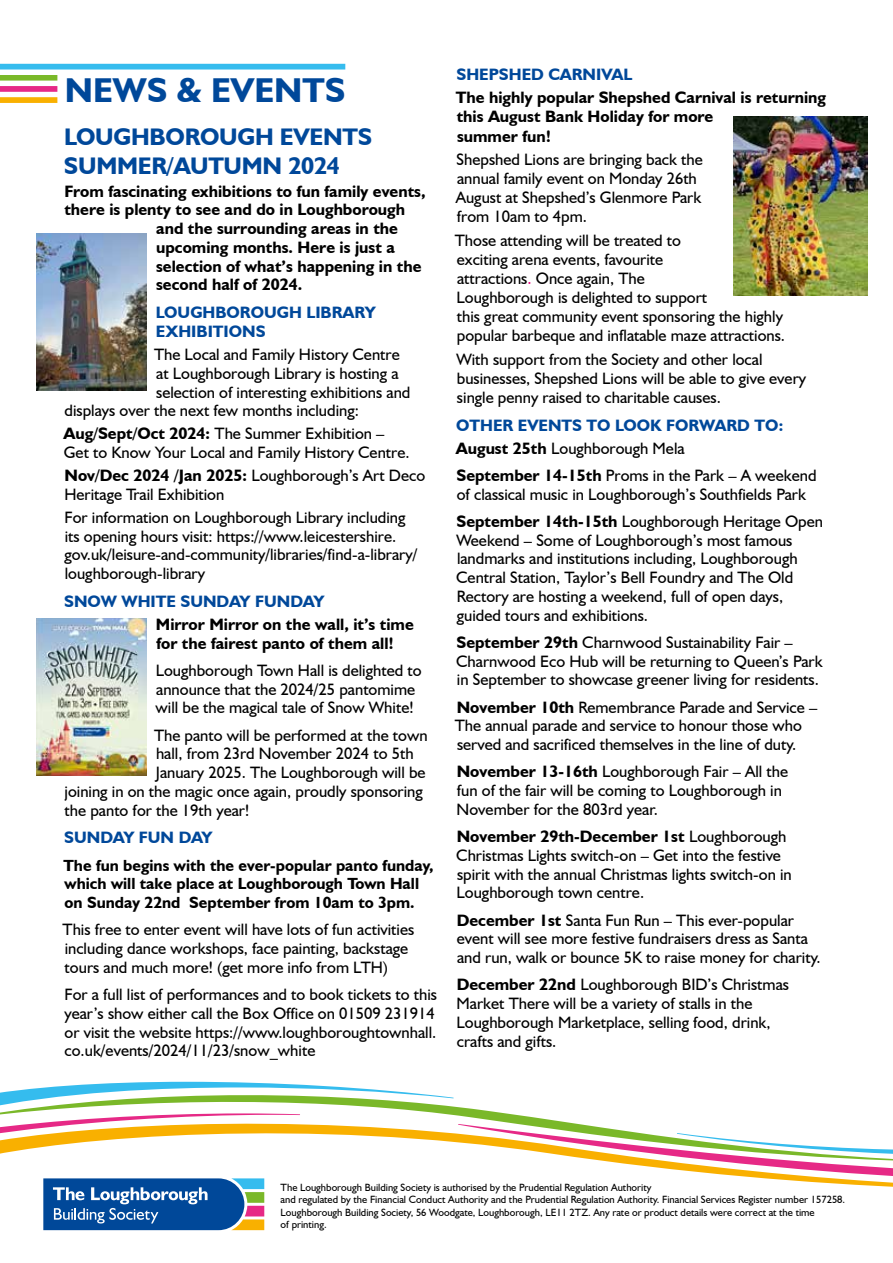
<style>
.page{position:relative;width:893px;height:1263px;background:#fff}
.page>*{position:absolute;margin:0;border:0;box-sizing:border-box;transform-origin:0 0}
.t1{font:700 34.5px "Humanist 521 BT";color:#00489a}
.t2{font:700 24px/28.5px "Humanist 521 BT";letter-spacing:-.01em;color:#00489a}
.t3{font:16.5px/18.8px "Humanist 521 BT";color:#000}
.t4{font:700 16.5px/19px "Humanist 521 BT";color:#000}
.t5{font:700 16.5px/23px "Humanist 521 BT";color:#00489a}
.t6{font:700 16.2px/18.8px "Humanist 521 BT";color:#000}
.t7{font:10.5px/12.6px "Humanist 521 BT";color:#000}
.s1{font-weight:700}
.s2{color:#e6007d}
.s3{color:#000}
.s4{font-weight:400;color:#000}
</style>
<div class="page">
<svg style="left:0;top:1082px;width:893px;height:148px"></svg>
<div style="left:0;top:75px;width:57px;height:6px;background:#7ab929"></div>
<div style="left:0;top:86px;width:57px;height:6px;background:#e62987"></div>
<div style="left:0;top:97px;width:57px;height:6px;background:#f9b000"></div>
<div style="left:0;top:64px;width:345px;height:6px;background:#36bcee"></div>
<img style="left:36px;top:233px;width:111px;height:158px">
<img style="left:36px;top:618px;width:111px;height:158px">
<img style="left:733px;top:117px;width:134px;height:178px">
<h1 class="t1" style="left:65px;top:69px;width:282px">NEWS &amp; EVENTS</h1>
<h2 class="t2" style="left:64px;top:122px;width:310px">LOUGHBOROUGH EVENTS<br>SUMMER/AUTUMN 2024</h2>
<p class="t4" style="left:64px;top:181px;width:363px">From fascinating exhibitions to fun family events,</p>
<p class="t4" style="left:64px;top:200px;width:342px">there is plenty to see and do in Loughborough</p>
<p class="t4" style="left:156px;top:219px;width:243px">and the surrounding areas in the</p>
<p class="t4" style="left:156px;top:237px;width:240px">upcoming months. Here is just a</p>
<p class="t4" style="left:156px;top:256px;width:267px">selection of what’s happening in the</p>
<p class="t4" style="left:156px;top:275px;width:147px">second half of 2024.</p>
<p class="t5" style="left:156px;top:303px;width:222px;line-height:19px">LOUGHBOROUGH LIBRARY<br>EXHIBITIONS</p>
<p class="t3" style="left:154px;top:345px;width:247px">The Local and Family History Centre</p>
<p class="t3" style="left:156px;top:364px;width:244px">at Loughborough Library is hosting a</p>
<p class="t3" style="left:156px;top:382px;width:256px">selection of interesting exhibitions and</p>
<p class="t3" style="left:64px;top:401px;width:296px">displays over the next few months including:</p>
<p class="t3" style="left:64px;top:424px;width:348px"><span class="s1">Aug/Sept/Oct 2024:</span> The Summer Exhibition –<br>Get to Know Your Local and Family History Centre.</p>
<p class="t3" style="left:64px;top:466px;width:362px"><span class="s1">Nov/Dec 2024 /Jan 2025:</span> Loughborough’s Art Deco<br>Heritage Trail Exhibition</p>
<p class="t3" style="left:64px;top:508px;width:355px">For information on Loughborough Library including its opening hours visit: https://www.leicestershire. gov.uk/leisure-and-community/libraries/find-a-library/ loughborough-library</p>
<p class="t5" style="left:64px;top:589px;width:262px">SNOW WHITE SUNDAY FUNDAY</p>
<p class="t4" style="left:156px;top:614px;width:259px">Mirror Mirror on the wall, it’s time for the fairest panto of them all!</p>
<p class="t3" style="left:156px;top:660px;width:267px">Loughborough Town Hall is delighted to announce that the 2024/25 pantomime will be the magical tale of Snow White!</p>
<p class="t3" style="left:154px;top:725px;width:275px">The panto will be performed at the town</p>
<p class="t3" style="left:156px;top:744px;width:259px">hall, from 23rd November 2024 to 5th</p>
<p class="t3" style="left:156px;top:763px;width:271px">January 2025. The Loughborough will be</p>
<p class="t3" style="left:65px;top:781px;width:360px">joining in on the magic once again, proudly sponsoring</p>
<p class="t3" style="left:65px;top:800px;width:186px">the panto for the 19th year!</p>
<p class="t5" style="left:64px;top:826px;width:150px">SUNDAY FUN DAY</p>
<p class="t6" style="left:64px;top:855px;width:371px">The fun begins with the ever-popular panto funday, which will take place at Loughborough Town Hall on Sunday 22nd September from 10am to 3pm.</p>
<p class="t3" style="left:63px;top:920px;width:353px">This free to enter event will have lots of fun activities including dance workshops, face painting, backstage tours and much more! (get more info from LTH)</p>
<p class="t3" style="left:64px;top:985px;width:374px">For a full list of performances and to book tickets to this year’s show either call the Box Office on 01509 231914 or visit the website https://www.loughboroughtownhall. co.uk/events/2024/11/23/snow_white</p>
<p class="t5" style="left:457px;top:62px;width:177px">SHEPSHED CARNIVAL</p>
<p class="t4" style="left:456px;top:88px;width:372px">The highly popular Shepshed Carnival is returning this August Bank Holiday for more<br>summer fun!</p>
<p class="t3" style="left:456px;top:149px;width:249px">Shepshed Lions are bringing back the annual family event on Monday 26th<br>August at Shepshed’s Glenmore Park from 10am to 4pm.</p>
<p class="t3" style="left:455px;top:230px;width:332px">Those attending will be treated to<br>exciting arena events, favourite<br>attractions<span class="s2">.</span> Once again, The<br>Loughborough is delighted to support<br>this great community event sponsoring the highly popular barbeque and inflatable maze attractions.</p>
<p class="t3" style="left:456px;top:349px;width:351px">With support from the Society and other local businesses, Shepshed Lions will be able to give every single penny raised to charitable causes.</p>
<p class="t5" style="left:456px;top:413px;width:329px">OTHER EVENTS TO LOOK FORWARD TO:<br><span class="s3">August 25th</span> <span class="s4">Loughborough Mela</span></p>
<p class="t3" style="left:456px;top:466px;width:361px"><span class="s1">September 14-15th</span> Proms in the Park – A weekend of classical music in Loughborough’s Southfields Park</p>
<p class="t3" style="left:456px;top:512px;width:368px"><span class="s1">September 14th-15th</span> Loughborough Heritage Open Weekend – Some of Loughborough’s most famous landmarks and institutions including, Loughborough Central Station, Taylor’s Bell Foundry and The Old Rectory are hosting a weekend, full of open days, guided tours and exhibitions.</p>
<p class="t3" style="left:456px;top:633px;width:368px"><span class="s1">September 29th</span> Charnwood Sustainability Fair –<br>Charnwood Eco Hub will be returning to Queen’s Park in September to showcase greener living for residents.</p>
<p class="t3" style="left:455px;top:697px;width:364px"><span class="s1">November 10th</span> Remembrance Parade and Service –<br>The annual parade and service to honour those who served and sacrificed themselves in the line of duty.</p>
<p class="t3" style="left:457px;top:762px;width:333px"><span class="s1">November 13-16th</span> Loughborough Fair – All the fun of the fair will be coming to Loughborough in<br>November for the 803rd year.</p>
<p class="t3" style="left:456px;top:827px;width:337px"><span class="s1">November 29th-December 1st</span> Loughborough Christmas Lights switch-on – Get into the festive spirit with the annual Christmas lights switch-on in Loughborough town centre.</p>
<p class="t3" style="left:457px;top:910px;width:365px"><span class="s1">December 1st</span> Santa Fun Run – This ever-popular event will see more festive fundraisers dress as Santa and run, walk or bounce 5K to raise money for charity.</p>
<p class="t3" style="left:457px;top:975px;width:334px"><span class="s1">December 22nd</span> Loughborough BID’s Christmas Market There will be a variety of stalls in the Loughborough Marketplace, selling food, drink, crafts and gifts.</p>
<p class="t7" style="left:281px;top:1180px;width:566px">The Loughborough Building Society is authorised by the Prudential Regulation Authority<br>and regulated by the Financial Conduct Authority and the Prudential Regulation Authority. Financial Services Register number 157258.<br>Loughborough Building Society, 56 Woodgate, Loughborough, LE11 2TZ. Any rate or product details were correct at the time<br>of printing.</p>
</div>
